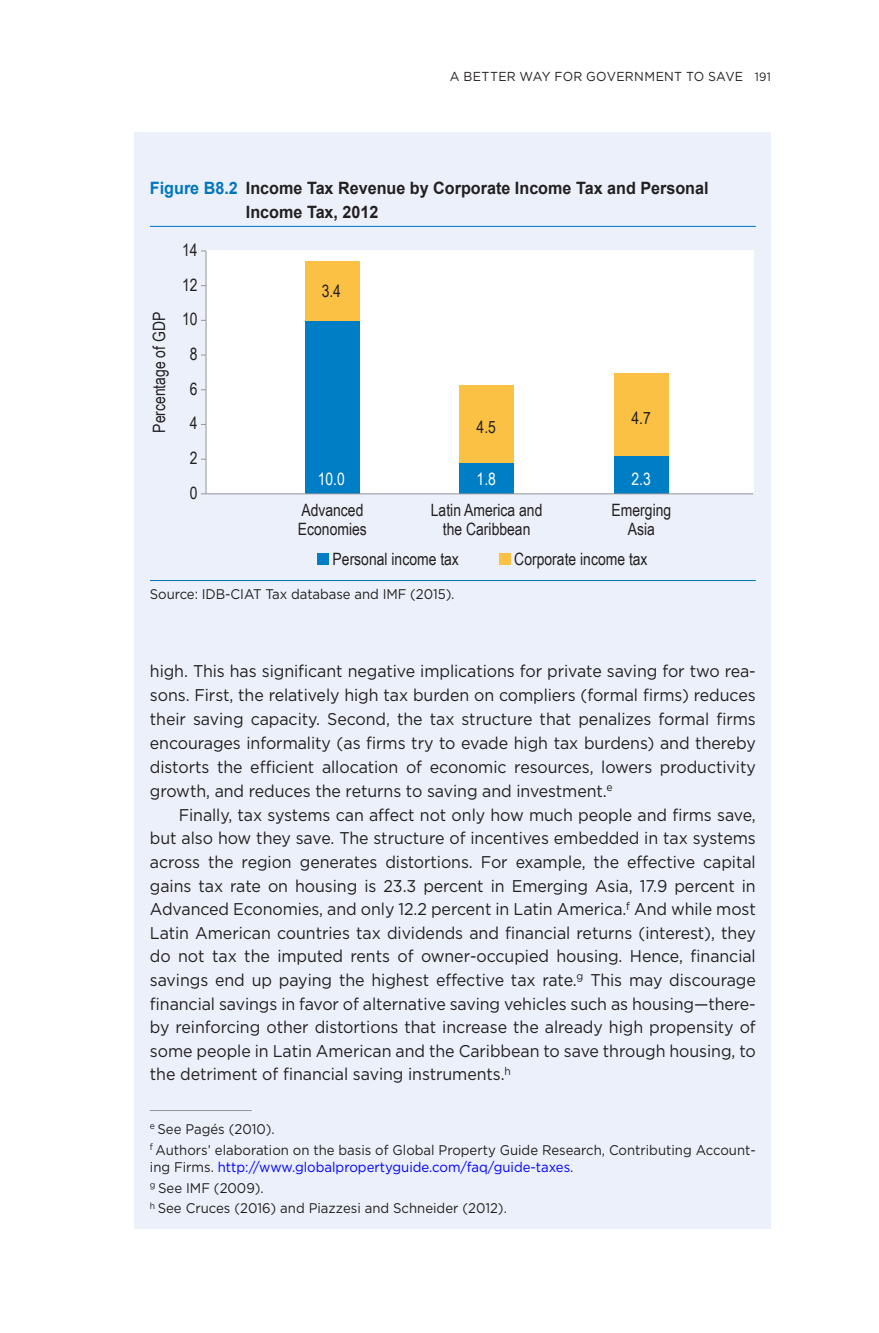
<style>
.page{position:relative;width:879px;height:1333px;background:#fff}
.page>*{position:absolute;margin:0;border:0;box-sizing:border-box;transform-origin:0 0}
.t1{font:17px/23.6px "Pkfrbr Hhhhbh Gotham";letter-spacing:-.005em;color:#231f20;text-align:justify;scale:.94 1}
.t2{font:17px/18.2px "Pcbryh Rljhtn Arial Narrow";color:#231f20;text-align:center}
.t3{font:700 17px/24px "Sgggtk Vmwpgh Arial";color:#231f20;scale:.95 1}
.t4{font:17px "Pcbryh Rljhtn Arial Narrow";color:#fff}
.t5{font:14px/20.8px "Pkfrbr Hhhhbh Gotham";color:#231f20;scale:.94 1}
.t6{font:13px "Pkfrbr Hhhhbh Gotham";letter-spacing:.025em;color:#231f20;scale:.95 1}
.s1{font-size:12px}
.s2{color:#0075be}
.s3{color:#00f}
</style>
<div class="page">
<div style="left:135px;top:132px;width:636px;height:1096px;background:#ebf0fa"></div>
<hr style="left:150px;top:226px;width:606px;height:1px;background:#0075be">
<hr style="left:150px;top:580px;width:606px;height:1px;background:#0075be">
<div style="left:317px;top:553px;width:12px;height:11px;background:#007ec5"></div>
<div style="left:499px;top:553px;width:11px;height:11px;background:#fac144"></div>
<div style="left:206px;top:250px;width:547px;height:244px;background:#fff"></div>
<div style="left:305px;top:320px;width:54px;height:174px;background:#007ec5"></div>
<div style="left:305px;top:261px;width:54px;height:59px;background:#fac144"></div>
<div style="left:460px;top:463px;width:54px;height:31px;background:#007ec5"></div>
<div style="left:460px;top:385px;width:54px;height:78px;background:#fac144"></div>
<div style="left:614px;top:456px;width:54px;height:38px;background:#007ec5"></div>
<div style="left:614px;top:374px;width:54px;height:82px;background:#fac144"></div>
<hr style="left:205px;top:251px;width:1px;height:243px;background:#939598">
<hr style="left:206px;top:493px;width:547px;height:1px;background:#939598">
<hr style="left:150px;top:1109px;width:102px;height:1px;background:#939598">
<p class="t6" style="left:450px;top:68px;width:339px">A BETTER WAY FOR GOVERNMENT TO SAVE <span class="s1">191</span></p>
<p class="t3" style="left:246px;top:177px;width:488px;text-indent:-96px"><span class="s2">Figure B8.2</span> Income Tax Revenue by Corporate Income Tax and Personal<br>Income Tax, 2012</p>
<p class="t2" style="left:150px;top:433px;width:122px;rotate:-90deg">Percentage of GDP</p>
<p class="t2" style="left:182px;top:240px;width:17px">14</p>
<p class="t2" style="left:182px;top:275px;width:17px">12</p>
<p class="t2" style="left:182px;top:309px;width:17px">10</p>
<p class="t2" style="left:190px;top:344px;width:9px">8</p>
<p class="t2" style="left:190px;top:379px;width:9px">6</p>
<p class="t2" style="left:190px;top:413px;width:9px">4</p>
<p class="t2" style="left:190px;top:448px;width:9px">2</p>
<p class="t2" style="left:190px;top:483px;width:9px">0</p>
<p class="t2" style="left:322px;top:281px;width:21px">3.4</p>
<p class="t2" style="left:476px;top:417px;width:21px">4.5</p>
<p class="t2" style="left:631px;top:408px;width:21px">4.7</p>
<p class="t4" style="left:318px;top:467px;width:29px">10.0</p>
<p class="t4" style="left:476px;top:467px;width:21px">1.8</p>
<p class="t4" style="left:631px;top:467px;width:21px">2.3</p>
<p class="t2" style="left:298px;top:500px;width:70px;text-align:left">Advanced<br>Economies</p>
<p class="t2" style="left:431px;top:500px;width:113px">Latin America and the Caribbean</p>
<p class="t2" style="left:611px;top:500px;width:61px">Emerging<br>Asia</p>
<p class="t2" style="left:333px;top:549px;width:128px">Personal income tax</p>
<p class="t2" style="left:514px;top:549px;width:135px">Corporate income tax</p>
<p class="t5" style="left:150px;top:583px;width:325px">Source: IDB-CIAT Tax database and IMF (2015).</p>
<p class="t1" style="left:150px;top:658px;width:646px">high. This has significant negative implications for private saving for two rea&shy;sons. First, the relatively high tax burden on compliers (formal firms) reduces their saving capacity. Second, the tax structure that penalizes formal firms encourages informality (as firms try to evade high tax burdens) and thereby distorts the efficient allocation of economic resources, lowers productivity growth, and reduces the returns to saving and investment.<sup>e</sup></p>
<p class="t1" style="left:150px;top:802px;width:646px;text-indent:29px">Finally, tax systems can affect not only how much people and firms save, but also how they save. The structure of incentives embedded in tax systems across the region generates distortions. For example, the effective capital gains tax rate on housing is 23.3 percent in Emerging Asia, 17.9 percent in Advanced Economies, and only 12.2 percent in Latin America.<sup>f</sup> And while most Latin American countries tax dividends and financial returns (interest), they do not tax the imputed rents of owner-occupied housing. Hence, financial savings end up paying the highest effective tax rate.<sup>g</sup> This may discourage financial savings in favor of alternative saving vehicles such as housing—there&shy;by reinforcing other distortions that increase the already high propensity of some people in Latin American and the Caribbean to save through housing, to the detriment of financial saving instruments.<sup>h</sup></p>
<p class="t5" style="left:150px;top:1118px;width:646px"><sup>e</sup> See Pagés (2010).<br><sup>f</sup> Authors’ elaboration on the basis of Global Property Guide Research, Contributing Account-</p>
<p class="t5" style="left:150px;top:1155px;width:452px">ing Firms. <span class="s3">http://www.globalpropertyguide.com/faq/guide-taxes</span>. <sup>g</sup> See IMF (2009).<br><sup>h</sup> See Cruces (2016) and Piazzesi and Schneider (2012).</p>
</div>
